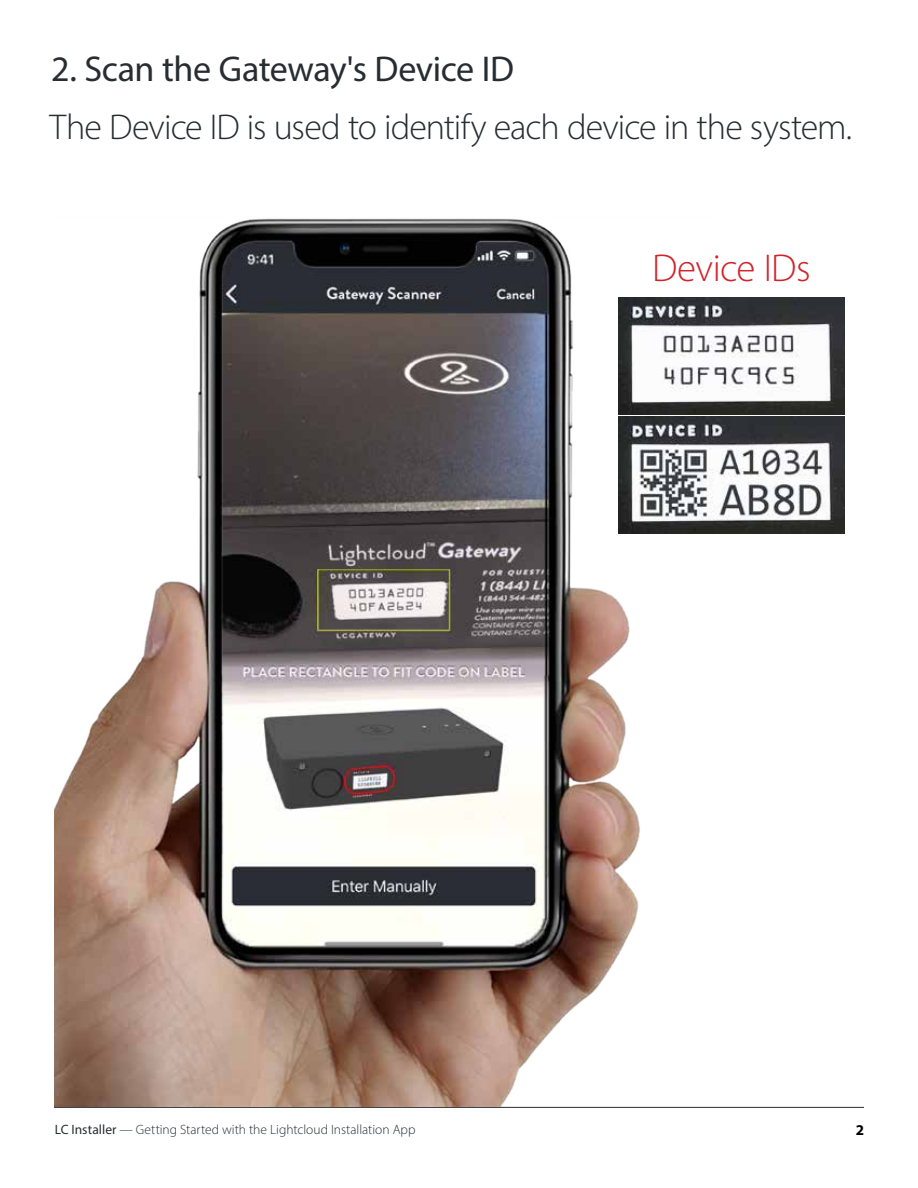
<style>
.page{position:relative;width:918px;height:1188px;background:#fff}
.page>*{position:absolute;margin:0;border:0;box-sizing:border-box;transform-origin:0 0}
.t1{font:300 39px "Myriad Pro";letter-spacing:-.015em;color:#d2232a}
.t2{font:300 36px "Myriad Pro";letter-spacing:-.025em;color:#282d32}
.t3{font:36px "Myriad Pro";letter-spacing:-.015em;color:#282d32}
.t4{font:700 15px "Myriad Pro";color:#000}
.t5{font:300 13.5px "Myriad Pro";color:#282d32}
.s1{font-weight:400}
</style>
<div class="page">
<hr style="left:54px;top:1107px;width:810px;height:1px;background:#282d32">
<img style="left:54px;top:218px;width:660px;height:889px">
<img style="left:618px;top:297px;width:227px;height:237px">
<h2 class="t3" style="left:51px;top:47px;width:464px">2. Scan the Gateway's Device ID</h2>
<h2 class="t2" style="left:50px;top:105px;width:804px">The Device ID is used to identify each device in the system.</h2>
<h1 class="t1" style="left:652px;top:245px;width:160px">Device IDs</h1>
<p class="t5" style="left:55px;top:1121px;width:362px"><span class="s1">LC Installer</span> — Getting Started with the Lightcloud Installation App</p>
<p class="t4" style="left:856px;top:1120px;width:10px">2</p>
</div>
